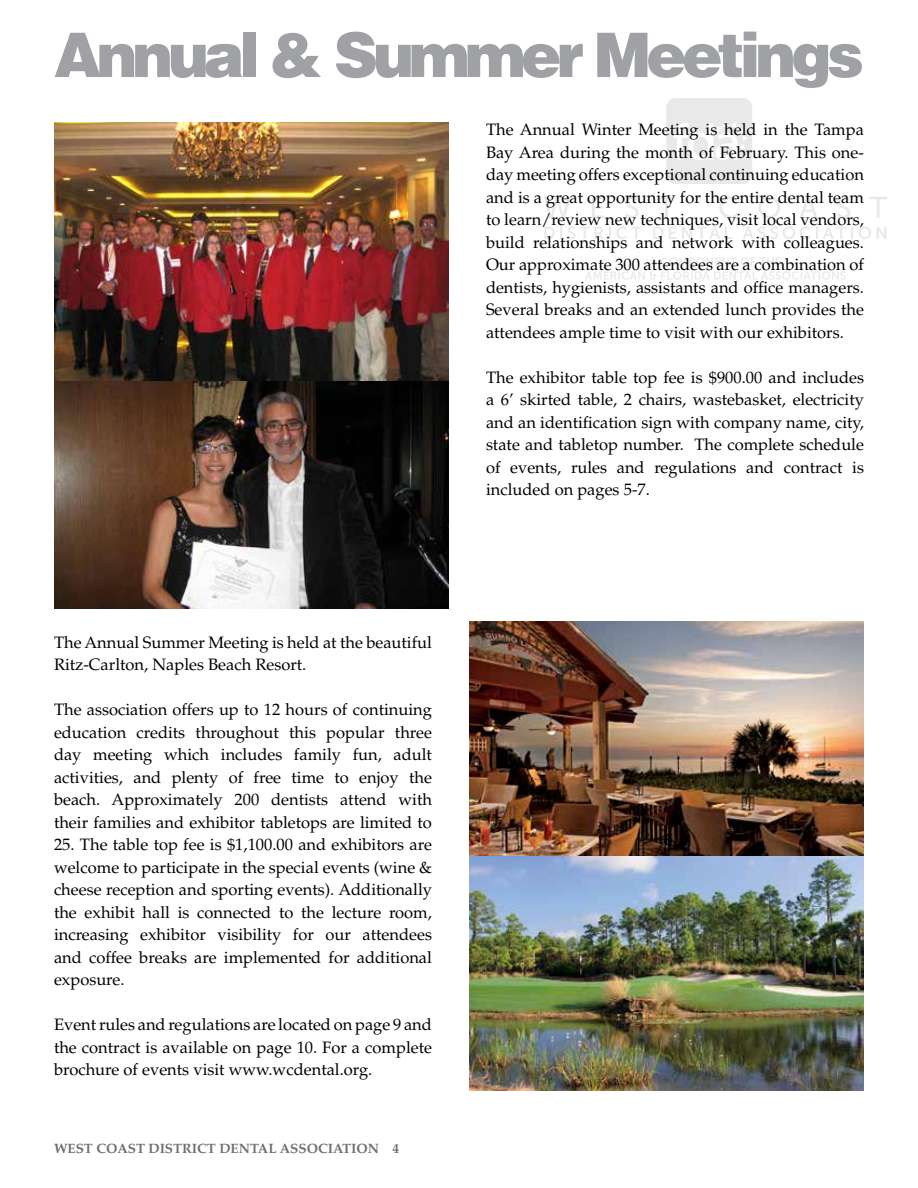
<style>
.page{position:relative;width:918px;height:1188px;background:#fff}
.page>*{position:absolute;margin:0;border:0;box-sizing:border-box;transform-origin:0 0}
.t1{font:900 61.5px "Helvetica";letter-spacing:-.08em;color:#9fa1a4}
.t2{font:16.5px/22.5px "Palatino";color:#000;text-align:justify}
.t3{font:700 13.5px "Palatino";color:#6d6e71}
</style>
<div class="page">
<svg style="left:585px;top:257px;width:261px;height:23px"></svg>
<svg style="left:544px;top:196px;width:343px;height:22px"></svg>
<svg style="left:544px;top:226px;width:343px;height:13px"></svg>
<svg style="left:666px;top:98px;width:86px;height:86px"></svg>
<img style="left:54px;top:122px;width:395px;height:487px">
<img style="left:469px;top:622px;width:395px;height:468px">
<h1 class="t1" style="left:54px;top:15px;width:811px">Annual &amp; Summer Meetings</h1>
<p class="t2" style="left:486px;top:119px;width:380px">The Annual Winter Meeting is held in the Tampa Bay Area during the month of February. This one&shy;day meeting offers exceptional continuing education and is a great opportunity for the entire dental team to learn/review new techniques, visit local vendors, build relationships and network with colleagues.<br>Our approximate 300 attendees are a combination of dentists, hygienists, assistants and office managers.<br>Several breaks and an extended lunch provides the attendees ample time to visit with our exhibitors.</p>
<p class="t2" style="left:486px;top:366px;width:380px">The exhibitor table top fee is $900.00 and includes a 6’ skirted table, 2 chairs, wastebasket, electricity and an identification sign with company name, city, state and tabletop number. The complete schedule of events, rules and regulations and contract is included on pages 5-7.</p>
<p class="t2" style="left:54px;top:631px;width:380px">The Annual Summer Meeting is held at the beautiful<br>Ritz-Carlton, Naples Beach Resort.</p>
<p class="t2" style="left:54px;top:699px;width:380px">The association offers up to 12 hours of continuing education credits throughout this popular three day meeting which includes family fun, adult activities, and plenty of free time to enjoy the beach. Approximately 200 dentists attend with their families and exhibitor tabletops are limited to</p>
<p class="t2" style="left:54px;top:834px;width:380px">25. The table top fee is $1,100.00 and exhibitors are welcome to participate in the special events (wine &amp; cheese reception and sporting events). Additionally the exhibit hall is connected to the lecture room, increasing exhibitor visibility for our attendees and coffee breaks are implemented for additional exposure.</p>
<p class="t2" style="left:54px;top:1014px;width:380px">Event rules and regulations are located on page 9 and the contract is available on page 10. For a complete brochure of events visit www.wcdental.org.</p>
<p class="t3" style="left:54px;top:1137px;width:347px">WEST COAST DISTRICT DENTAL ASSOCIATION 4</p>
</div>
